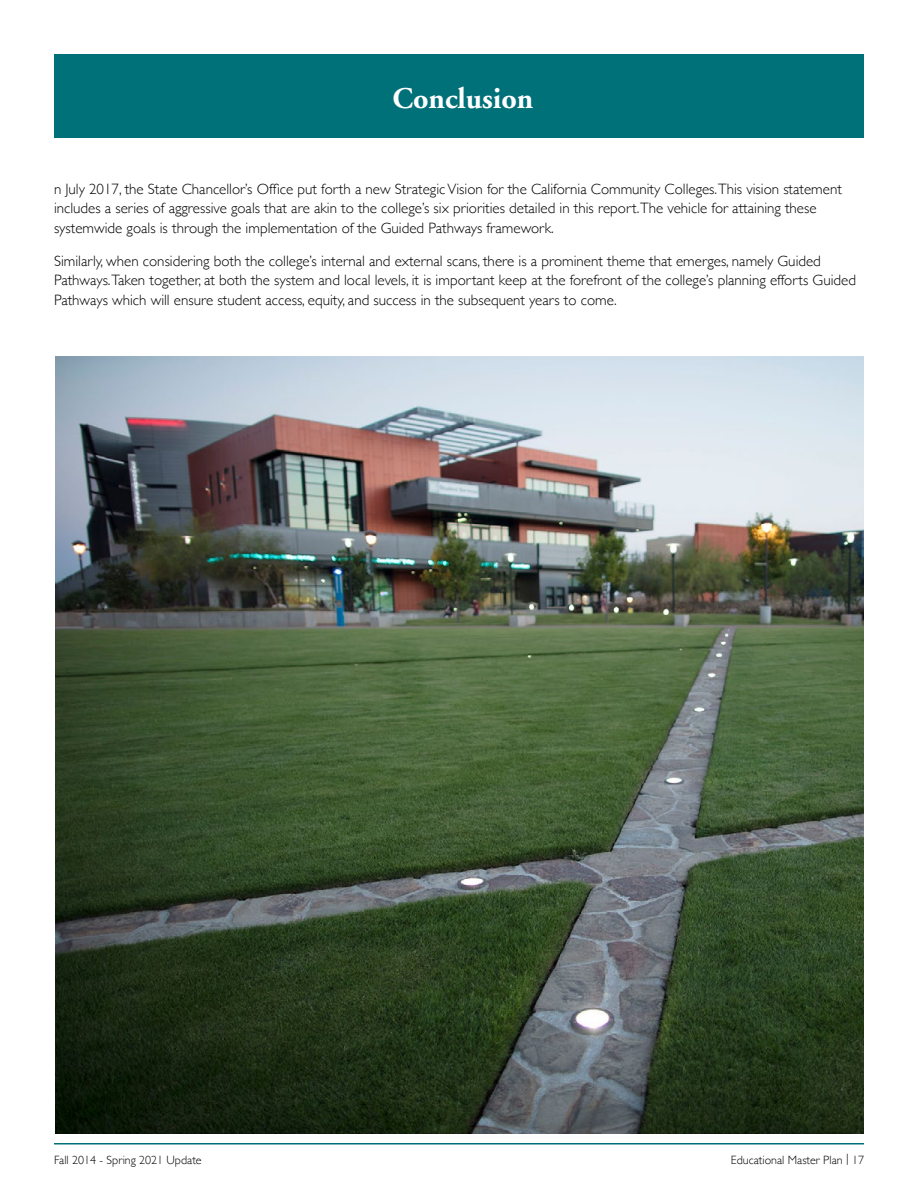
<style>
.page{position:relative;width:918px;height:1188px;background:#fff}
.page>*{position:absolute;margin:0;border:0;box-sizing:border-box;transform-origin:0 0}
.Headers{font:700 30px "Adobe Garamond";color:#fff}
.Body_Copy{font:300 15px/19.5px "Gill Sans";color:#000}
.t1{font:300 12px "Gill Sans";color:#000}
</style>
<div class="page">
<hr style="left:54px;top:1143px;width:810px;height:1px;background:#007079">
<div style="left:54px;top:54px;width:810px;height:83px;background:#007079"></div>
<img style="left:55px;top:356px;width:809px;height:778px">
<p class="Headers" style="left:392px;top:82px;width:143px">Conclusion</p>
<p class="Body_Copy" style="left:54px;top:179px;width:789px">n July 2017, the State Chancellor’s Office put forth a new Strategic Vision for the California Community Colleges.This vision statement includes a series of aggressive goals that are akin to the college’s six priorities detailed in this report.The vehicle for attaining these systemwide goals is through the implementation of the Guided Pathways framework.</p>
<p class="Body_Copy" style="left:54px;top:251px;width:804px">Similarly, when considering both the college’s internal and external scans, there is a prominent theme that emerges, namely Guided<br>Pathways.Taken together, at both the system and local levels, it is important keep at the forefront of the college’s planning efforts Guided<br>Pathways which will ensure student access, equity, and success in the subsequent years to come.</p>
<p class="t1" style="left:54px;top:1150px;width:149px">Fall 2014 - Spring 2021 Update</p>
<p class="t1" style="left:731px;top:1150px;width:135px">Educational Master Plan | 17</p>
</div>
